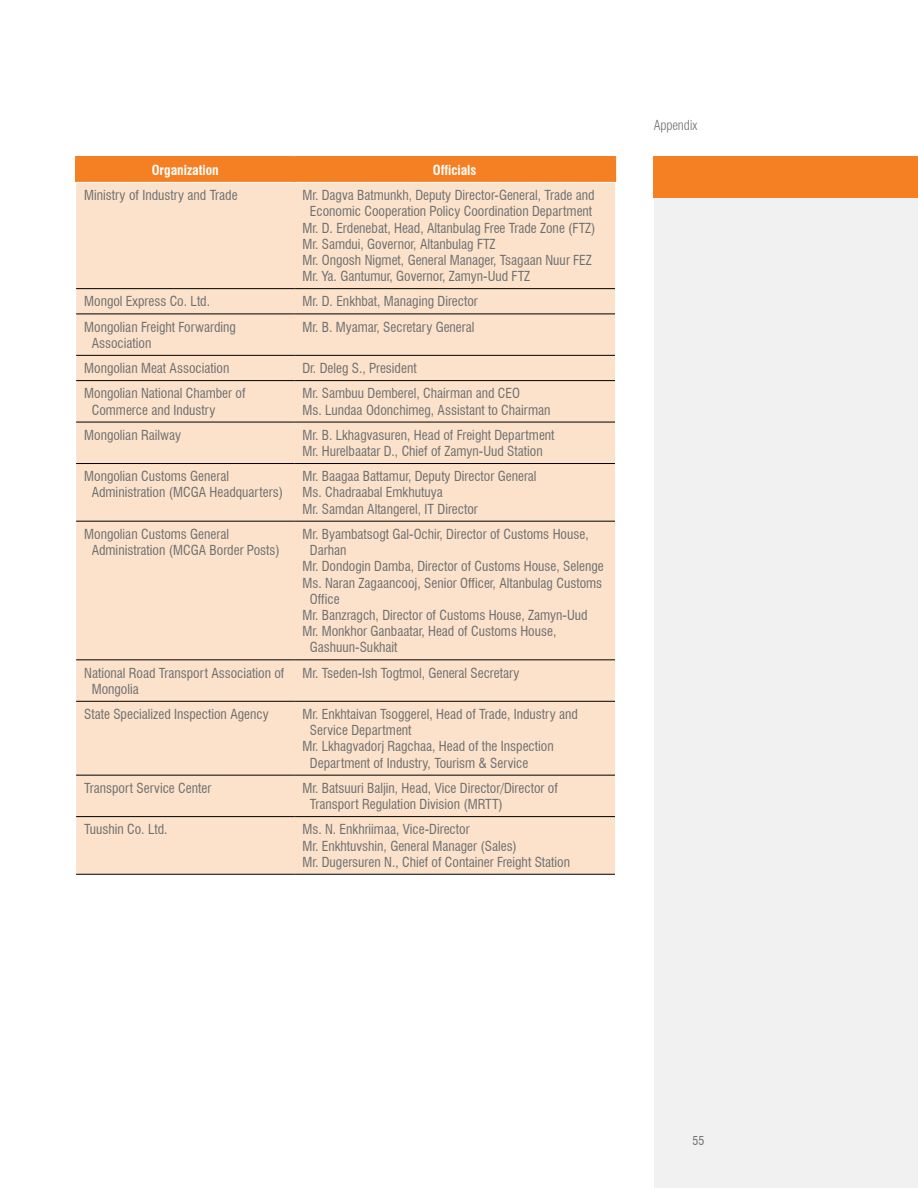
<style>
.page{position:relative;width:918px;height:1188px;background:#fff}
.page>*{position:absolute;margin:0;border:0;box-sizing:border-box;transform-origin:0 0}
.t1{font:condensed 13.5px/16.2px "Swiss 721 BT";color:#6d6f71}
.t2{font:700 condensed 13.5px "Swiss 721 BT";color:#fff}
.t3{font:300 condensed 13.5px "Swiss 721 BT";letter-spacing:-.01em;color:#6d6f71}
.t4{font:condensed 12px "Swiss 721 BT";color:#6d6f71}
</style>
<div class="page">
<div style="left:654px;top:191px;width:264px;height:997px;background:#f1f1f2"></div>
<div style="left:653px;top:156px;width:265px;height:42px;background:#f58023"></div>
<div style="left:77px;top:158px;width:537px;height:24px;background:#f58023"></div>
<div style="left:76px;top:183px;width:539px;height:691px;background:#fce2ca"></div>
<hr style="left:76px;top:288px;width:218px;height:1px;background:#000">
<hr style="left:294px;top:288px;width:321px;height:1px;background:#000">
<hr style="left:76px;top:314px;width:218px;height:1px;background:#000">
<hr style="left:294px;top:314px;width:321px;height:1px;background:#000">
<hr style="left:76px;top:355px;width:218px;height:1px;background:#000">
<hr style="left:294px;top:355px;width:321px;height:1px;background:#000">
<hr style="left:76px;top:380px;width:218px;height:1px;background:#000">
<hr style="left:294px;top:380px;width:321px;height:1px;background:#000">
<hr style="left:76px;top:422px;width:218px;height:1px;background:#000">
<hr style="left:294px;top:422px;width:321px;height:1px;background:#000">
<hr style="left:76px;top:463px;width:218px;height:1px;background:#000">
<hr style="left:294px;top:463px;width:321px;height:1px;background:#000">
<hr style="left:76px;top:521px;width:218px;height:1px;background:#000">
<hr style="left:294px;top:521px;width:321px;height:1px;background:#000">
<hr style="left:76px;top:660px;width:218px;height:1px;background:#000">
<hr style="left:294px;top:660px;width:321px;height:1px;background:#000">
<hr style="left:76px;top:701px;width:218px;height:1px;background:#000">
<hr style="left:294px;top:701px;width:321px;height:1px;background:#000">
<hr style="left:76px;top:816px;width:218px;height:1px;background:#000">
<hr style="left:294px;top:816px;width:321px;height:1px;background:#000">
<hr style="left:76px;top:775px;width:218px;height:1px;background:#000">
<hr style="left:294px;top:775px;width:321px;height:1px;background:#000">
<hr style="left:76px;top:874px;width:218px;height:1px;background:#000">
<hr style="left:294px;top:874px;width:321px;height:1px;background:#000">
<hr style="left:75px;top:158px;width:2px;height:24px;background:#f58023">
<hr style="left:75px;top:156px;width:219px;height:2px;background:#f58023">
<hr style="left:293px;top:158px;width:2px;height:24px;background:#f58023">
<hr style="left:294px;top:156px;width:322px;height:2px;background:#f58023">
<hr style="left:614px;top:158px;width:2px;height:24px;background:#f58023">
<p class="t2" style="left:152px;top:162px;width:69px">Organization</p>
<p class="t2" style="left:433px;top:162px;width:45px">Officials</p>
<p class="t1" style="left:84px;top:187px;width:155px">Ministry of Industry and Trade</p>
<p class="t1" style="left:302px;top:187px;width:294px">Mr. Dagva Batmunkh, Deputy Director-General, Trade and</p>
<p class="t1" style="left:310px;top:203px;width:284px">Economic Cooperation Policy Coordination Department</p>
<p class="t1" style="left:302px;top:220px;width:295px">Mr. D. Erdenebat, Head, Altanbulag Free Trade Zone (FTZ)</p>
<p class="t1" style="left:302px;top:236px;width:195px">Mr. Samdui, Governor, Altanbulag FTZ</p>
<p class="t1" style="left:302px;top:252px;width:291px">Mr. Ongosh Nigmet, General Manager, Tsagaan Nuur FEZ</p>
<p class="t1" style="left:302px;top:268px;width:229px">Mr. Ya. Gantumur, Governor, Zamyn-Uud FTZ</p>
<p class="t1" style="left:84px;top:293px;width:127px">Mongol Express Co. Ltd.</p>
<p class="t1" style="left:302px;top:293px;width:177px">Mr. D. Enkhbat, Managing Director</p>
<p class="t1" style="left:92px;top:319px;width:146px;text-indent:-8px">Mongolian Freight Forwarding<br>Association</p>
<p class="t1" style="left:302px;top:319px;width:174px">Mr. B. Myamar, Secretary General</p>
<p class="t1" style="left:84px;top:360px;width:147px">Mongolian Meat Association</p>
<p class="t1" style="left:302px;top:360px;width:116px">Dr. Deleg S., President</p>
<p class="t1" style="left:92px;top:385px;width:155px;text-indent:-8px">Mongolian National Chamber of<br>Commerce and Industry</p>
<p class="t1" style="left:302px;top:385px;width:250px">Mr. Sambuu Demberel, Chairman and CEO<br>Ms. Lundaa Odonchimeg, Assistant to Chairman</p>
<p class="t1" style="left:84px;top:427px;width:98px">Mongolian Railway</p>
<p class="t1" style="left:302px;top:427px;width:254px">Mr. B. Lkhagvasuren, Head of Freight Department<br>Mr. Hurelbaatar D., Chief of Zamyn-Uud Station</p>
<p class="t1" style="left:92px;top:468px;width:193px;text-indent:-8px">Mongolian Customs General<br>Administration (MCGA Headquarters)</p>
<p class="t1" style="left:302px;top:468px;width:236px">Mr. Baagaa Battamur, Deputy Director General<br>Ms. Chadraabal Emkhutuya<br>Mr. Samdan Altangerel, IT Director</p>
<p class="t1" style="left:92px;top:526px;width:190px;text-indent:-8px">Mongolian Customs General<br>Administration (MCGA Border Posts)</p>
<p class="t1" style="left:302px;top:526px;width:288px">Mr. Byambatsogt Gal-Ochir, Director of Customs House,</p>
<p class="t1" style="left:310px;top:542px;width:38px">Darhan</p>
<p class="t1" style="left:302px;top:558px;width:303px">Mr. Dondogin Damba, Director of Customs House, Selenge</p>
<p class="t1" style="left:302px;top:575px;width:301px">Ms. Naran Zagaancooj, Senior Officer, Altanbulag Customs</p>
<p class="t1" style="left:310px;top:591px;width:31px">Office</p>
<p class="t1" style="left:302px;top:607px;width:287px">Mr. Banzragch, Director of Customs House, Zamyn-Uud</p>
<p class="t1" style="left:302px;top:623px;width:256px">Mr. Monkhor Ganbaatar, Head of Customs House,</p>
<p class="t1" style="left:310px;top:639px;width:89px">Gashuun-Sukhait</p>
<p class="t1" style="left:92px;top:665px;width:194px;text-indent:-8px">National Road Transport Association of<br>Mongolia</p>
<p class="t1" style="left:302px;top:665px;width:219px">Mr. Tseden-Ish Togtmol, General Secretary</p>
<p class="t1" style="left:84px;top:706px;width:186px">State Specialized Inspection Agency</p>
<p class="t1" style="left:302px;top:706px;width:277px">Mr. Enkhtaivan Tsoggerel, Head of Trade, Industry and</p>
<p class="t1" style="left:310px;top:722px;width:103px">Service Department</p>
<p class="t1" style="left:302px;top:738px;width:253px">Mr. Lkhagvadorj Ragchaa, Head of the Inspection</p>
<p class="t1" style="left:310px;top:755px;width:220px">Department of Industry, Tourism &amp; Service</p>
<p class="t1" style="left:84px;top:780px;width:129px">Transport Service Center</p>
<p class="t1" style="left:310px;top:780px;width:249px;text-indent:-8px">Mr. Batsuuri Baljin, Head, Vice Director/Director of<br>Transport Regulation Division (MRTT)</p>
<p class="t1" style="left:84px;top:821px;width:85px">Tuushin Co. Ltd.</p>
<p class="t1" style="left:302px;top:821px;width:269px">Ms. N. Enkhriimaa, Vice-Director<br>Mr. Enkhtuvshin, General Manager (Sales)<br>Mr. Dugersuren N., Chief of Container Freight Station</p>
<p class="t3" style="left:654px;top:117px;width:45px">Appendix</p>
<p class="t4" style="left:693px;top:1134px;width:13px">55</p>
</div>
